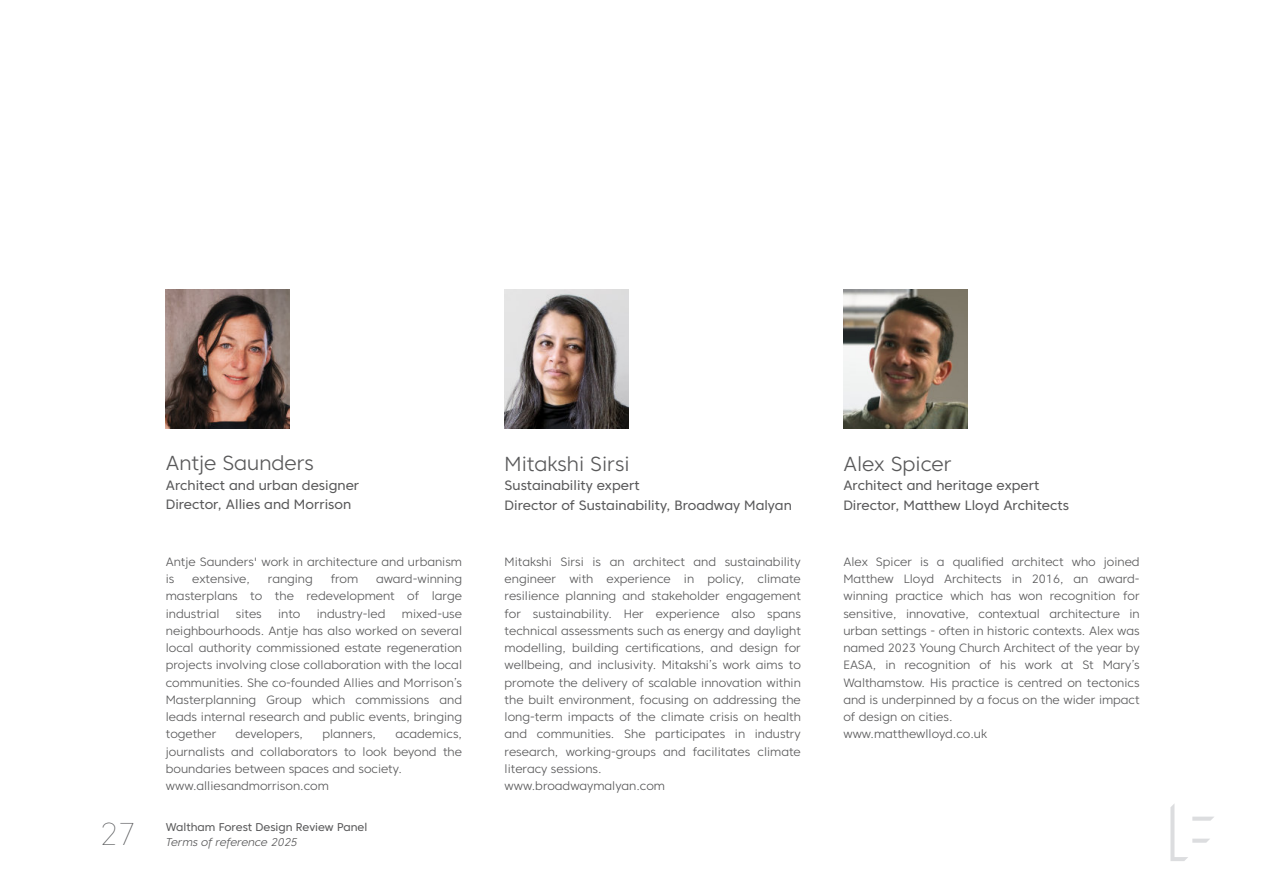
<style>
.page{position:relative;width:1263px;height:893px;background:#fff}
.page>*{position:absolute;margin:0;border:0;box-sizing:border-box;transform-origin:0 0}
.t1{font:100 31.5px "Core Sans C 15";color:#57585a}
.t2{font:300 20.25px "Core Sans C 35";color:#59595a}
.t3{font:13.5px "Core Sans C 45";color:#59595a}
.t4{font:300 12px "Core Sans C 35";color:#59595a}
.t5{font:11.25px "Core Sans C 45";color:#59595a}
.t6{font:11.25px "Core Sans C 35 Light It";color:#59595a}
</style>
<div class="page">
<svg style="left:1170px;top:804px;width:44px;height:57px"></svg>
<img style="left:505px;top:289px;width:123px;height:140px">
<img style="left:843px;top:289px;width:124px;height:140px">
<img style="left:166px;top:289px;width:124px;height:140px">
<p class="t2" style="left:166px;top:456px;width:150px">Antje Saunders</p>
<p class="t3" style="left:166px;top:480px;width:195px">Architect and urban designer</p>
<p class="t3" style="left:166px;top:500px;width:187px">Director, Allies and Morrison</p>
<p class="t4" style="left:166px;top:557px;width:298px">Antje Saunders' work in architecture and urbanism</p>
<p class="t4" style="left:166px;top:574px;width:10px">is</p>
<p class="t4" style="left:192px;top:574px;width:59px">extensive,</p>
<p class="t4" style="left:268px;top:574px;width:46px">ranging</p>
<p class="t4" style="left:331px;top:574px;width:29px">from</p>
<p class="t4" style="left:376px;top:574px;width:88px">award-winning</p>
<p class="t4" style="left:166px;top:592px;width:298px">masterplans to the redevelopment of large</p>
<p class="t4" style="left:166px;top:609px;width:55px">industrial</p>
<p class="t4" style="left:236px;top:609px;width:27px">sites</p>
<p class="t4" style="left:278px;top:609px;width:24px">into</p>
<p class="t4" style="left:317px;top:609px;width:70px">industry-led</p>
<p class="t4" style="left:402px;top:609px;width:62px">mixed-use</p>
<p class="t4" style="left:166px;top:626px;width:298px">neighbourhoods. Antje has also worked on several</p>
<p class="t4" style="left:166px;top:643px;width:298px">local authority commissioned estate regeneration</p>
<p class="t4" style="left:166px;top:661px;width:298px">projects involving close collaboration with the local</p>
<p class="t4" style="left:166px;top:678px;width:298px">communities. She co-founded Allies and Morrison’s</p>
<p class="t4" style="left:166px;top:695px;width:298px">Masterplanning Group which commissions and</p>
<p class="t4" style="left:166px;top:712px;width:298px">leads internal research and public events, bringing</p>
<p class="t4" style="left:166px;top:730px;width:52px">together</p>
<p class="t4" style="left:236px;top:730px;width:69px">developers,</p>
<p class="t4" style="left:322px;top:730px;width:55px">planners,</p>
<p class="t4" style="left:395px;top:730px;width:68px">academics,</p>
<p class="t4" style="left:166px;top:747px;width:298px">journalists and collaborators to look beyond the</p>
<p class="t4" style="left:166px;top:764px;width:238px">boundaries between spaces and society.</p>
<p class="t4" style="left:166px;top:781px;width:164px">www.alliesandmorrison.com</p>
<p class="t1" style="left:100px;top:823px;width:38px">27</p>
<p class="t5" style="left:166px;top:823px;width:203px">Waltham Forest Design Review Panel</p>
<p class="t6" style="left:166px;top:838px;width:133px">Terms of reference 2025</p>
<p class="t2" style="left:505px;top:456px;width:127px">Mitakshi Sirsi</p>
<p class="t3" style="left:505px;top:480px;width:136px">Sustainability expert</p>
<p class="t3" style="left:505px;top:500px;width:289px">Director of Sustainability, Broadway Malyan</p>
<p class="t4" style="left:505px;top:557px;width:298px">Mitakshi Sirsi is an architect and sustainability</p>
<p class="t4" style="left:505px;top:575px;width:298px">engineer with experience in policy, climate</p>
<p class="t4" style="left:505px;top:592px;width:298px">resilience planning and stakeholder engagement</p>
<p class="t4" style="left:505px;top:609px;width:298px">for sustainability. Her experience also spans</p>
<p class="t4" style="left:505px;top:626px;width:298px">technical assessments such as energy and daylight</p>
<p class="t4" style="left:505px;top:644px;width:298px">modelling, building certifications, and design for</p>
<p class="t4" style="left:505px;top:661px;width:298px">wellbeing, and inclusivity. Mitakshi’s work aims to</p>
<p class="t4" style="left:505px;top:678px;width:298px">promote the delivery of scalable innovation within</p>
<p class="t4" style="left:505px;top:695px;width:298px">the built environment, focusing on addressing the</p>
<p class="t4" style="left:505px;top:713px;width:298px">long-term impacts of the climate crisis on health</p>
<p class="t4" style="left:505px;top:730px;width:298px">and communities. She participates in industry</p>
<p class="t4" style="left:505px;top:747px;width:298px">research, working-groups and facilitates climate</p>
<p class="t4" style="left:505px;top:764px;width:99px">literacy sessions.</p>
<p class="t4" style="left:505px;top:782px;width:162px">www.broadwaymalyan.com</p>
<p class="t2" style="left:843px;top:456px;width:110px">Alex Spicer</p>
<p class="t3" style="left:843px;top:480px;width:197px">Architect and heritage expert</p>
<p class="t3" style="left:843px;top:500px;width:227px">Director, Matthew Lloyd Architects</p>
<p class="t4" style="left:843px;top:557px;width:298px">Alex Spicer is a qualified architect who joined</p>
<p class="t4" style="left:843px;top:575px;width:298px">Matthew Lloyd Architects in 2016, an award-</p>
<p class="t4" style="left:843px;top:592px;width:298px">winning practice which has won recognition for</p>
<p class="t4" style="left:843px;top:609px;width:298px">sensitive, innovative, contextual architecture in</p>
<p class="t4" style="left:843px;top:626px;width:298px">urban settings - often in historic contexts. Alex was</p>
<p class="t4" style="left:843px;top:644px;width:298px">named 2023 Young Church Architect of the year by</p>
<p class="t4" style="left:843px;top:661px;width:298px">EASA, in recognition of his work at St Mary’s</p>
<p class="t4" style="left:843px;top:678px;width:298px">Walthamstow. His practice is centred on tectonics</p>
<p class="t4" style="left:843px;top:695px;width:298px">and is underpinned by a focus on the wider impact</p>
<p class="t4" style="left:843px;top:713px;width:111px">of design on cities.</p>
<p class="t4" style="left:843px;top:730px;width:145px">www.matthewlloyd.co.uk</p>
</div>
